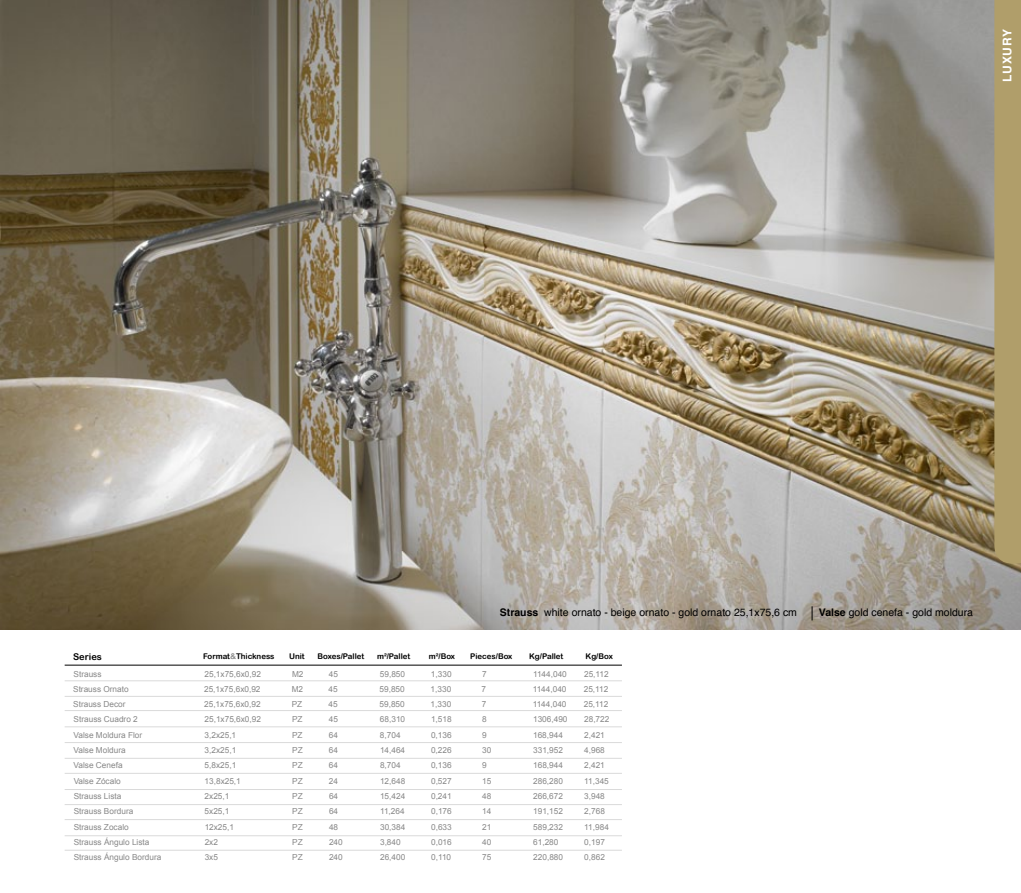
<style>
.page{position:relative;width:1021px;height:893px;background:#fff}
.page>*{position:absolute;margin:0;border:0;box-sizing:border-box;transform-origin:0 0}
.t1{font:700 12px "Helvetica";letter-spacing:.07em;color:#fff}
.t2{font:10.5px "Helvetica";color:#000}
.t3{font:9.3px "Arial Rounded MT Bold";color:#000}
.t4{font:8.25px "Arial";color:#878787}
.t5{font:7.8px "Arial Rounded MT Bold";color:#000}
.s1{font-weight:700}
.s2{color:#878787}
</style>
<div class="page">
<img style="left:0;top:0;width:1020px;height:629px">
<div style="left:994px;top:0;width:26px;height:563px;background:#b09e6a"></div>
<hr style="left:65px;top:665px;width:557px;height:1px;background:#000">
<hr style="left:65px;top:680px;width:557px;height:1px;background:#dadada">
<hr style="left:65px;top:710px;width:557px;height:1px;background:#dadada">
<hr style="left:65px;top:742px;width:557px;height:1px;background:#dadada">
<hr style="left:65px;top:773px;width:557px;height:1px;background:#dadada">
<hr style="left:65px;top:804px;width:557px;height:1px;background:#dadada">
<hr style="left:65px;top:819px;width:557px;height:1px;background:#dadada">
<hr style="left:65px;top:835px;width:557px;height:1px;background:#dadada">
<hr style="left:65px;top:850px;width:557px;height:1px;background:#dadada">
<hr style="left:65px;top:696px;width:557px;height:1px;background:#dadada">
<hr style="left:65px;top:727px;width:557px;height:1px;background:#dadada">
<hr style="left:65px;top:758px;width:557px;height:1px;background:#dadada">
<hr style="left:65px;top:789px;width:557px;height:1px;background:#dadada">
<svg style="left:811px;top:606px;width:1px;height:14px"></svg>
<h1 class="t1" style="left:997px;top:82px;width:55px;rotate:-90deg">LUXURY</h1>
<p class="t2" style="left:500px;top:605px;width:299px"><span class="s1">Strauss</span> white ornato - beige ornato - gold ornato 25,1x75,6 cm</p>
<p class="t2" style="left:819px;top:605px;width:156px"><span class="s1">Valse</span> gold cenefa - gold moldura</p>
<p class="t3" style="left:73px;top:651px;width:30px">Series</p>
<p class="t5" style="left:203px;top:652px;width:73px">Format<span class="s2">&amp;</span>Thickness</p>
<p class="t5" style="left:289px;top:652px;width:17px">Unit</p>
<p class="t5" style="left:317px;top:652px;width:48px">Boxes/Pallet</p>
<p class="t5" style="left:377px;top:652px;width:35px">m²/Pallet</p>
<p class="t5" style="left:429px;top:652px;width:28px">m²/Box</p>
<p class="t5" style="left:470px;top:652px;width:44px">Pieces/Box</p>
<p class="t5" style="left:529px;top:652px;width:36px">Kg/Pallet</p>
<p class="t5" style="left:585px;top:652px;width:29px">Kg/Box</p>
<p class="t4" style="left:74px;top:669px;width:29px">Strauss</p>
<p class="t4" style="left:204px;top:669px;width:58px">25,1x75,6x0,92</p>
<p class="t4" style="left:292px;top:669px;width:13px">M2</p>
<p class="t4" style="left:329px;top:669px;width:11px">45</p>
<p class="t4" style="left:380px;top:669px;width:27px">59,850</p>
<p class="t4" style="left:431px;top:669px;width:22px">1,330</p>
<p class="t4" style="left:482px;top:669px;width:6px">7</p>
<p class="t4" style="left:533px;top:669px;width:35px">1144,040</p>
<p class="t4" style="left:584px;top:669px;width:26px">25,112</p>
<p class="t4" style="left:73px;top:684px;width:57px">Strauss Ornato</p>
<p class="t4" style="left:204px;top:684px;width:58px">25,1x75,6x0,92</p>
<p class="t4" style="left:292px;top:684px;width:13px">M2</p>
<p class="t4" style="left:328px;top:684px;width:11px">45</p>
<p class="t4" style="left:379px;top:684px;width:27px">59,850</p>
<p class="t4" style="left:430px;top:684px;width:22px">1,330</p>
<p class="t4" style="left:481px;top:684px;width:6px">7</p>
<p class="t4" style="left:532px;top:684px;width:35px">1144,040</p>
<p class="t4" style="left:583px;top:684px;width:26px">25,112</p>
<p class="t4" style="left:73px;top:700px;width:54px">Strauss Decor</p>
<p class="t4" style="left:204px;top:700px;width:58px">25,1x75,6x0,92</p>
<p class="t4" style="left:292px;top:700px;width:12px">PZ</p>
<p class="t4" style="left:328px;top:700px;width:11px">45</p>
<p class="t4" style="left:379px;top:700px;width:27px">59,850</p>
<p class="t4" style="left:430px;top:700px;width:22px">1,330</p>
<p class="t4" style="left:481px;top:700px;width:6px">7</p>
<p class="t4" style="left:532px;top:700px;width:35px">1144,040</p>
<p class="t4" style="left:583px;top:700px;width:26px">25,112</p>
<p class="t4" style="left:74px;top:715px;width:66px">Strauss Cuadro 2</p>
<p class="t4" style="left:204px;top:715px;width:58px">25,1x75,6x0,92</p>
<p class="t4" style="left:292px;top:715px;width:12px">PZ</p>
<p class="t4" style="left:329px;top:715px;width:11px">45</p>
<p class="t4" style="left:380px;top:715px;width:27px">68,310</p>
<p class="t4" style="left:431px;top:715px;width:22px">1,518</p>
<p class="t4" style="left:482px;top:715px;width:6px">8</p>
<p class="t4" style="left:533px;top:715px;width:36px">1306,490</p>
<p class="t4" style="left:584px;top:715px;width:27px">28,722</p>
<p class="t4" style="left:74px;top:730px;width:70px">Valse Moldura Flor</p>
<p class="t4" style="left:204px;top:730px;width:33px">3,2x25,1</p>
<p class="t4" style="left:292px;top:730px;width:12px">PZ</p>
<p class="t4" style="left:329px;top:730px;width:11px">64</p>
<p class="t4" style="left:380px;top:730px;width:22px">8,704</p>
<p class="t4" style="left:431px;top:730px;width:22px">0,136</p>
<p class="t4" style="left:482px;top:730px;width:6px">9</p>
<p class="t4" style="left:533px;top:730px;width:31px">168,944</p>
<p class="t4" style="left:584px;top:730px;width:22px">2,421</p>
<p class="t4" style="left:74px;top:746px;width:54px">Valse Moldura</p>
<p class="t4" style="left:204px;top:746px;width:33px">3,2x25,1</p>
<p class="t4" style="left:292px;top:746px;width:12px">PZ</p>
<p class="t4" style="left:329px;top:746px;width:11px">64</p>
<p class="t4" style="left:380px;top:746px;width:27px">14,464</p>
<p class="t4" style="left:431px;top:746px;width:22px">0,226</p>
<p class="t4" style="left:482px;top:746px;width:11px">30</p>
<p class="t4" style="left:533px;top:746px;width:31px">331,952</p>
<p class="t4" style="left:584px;top:746px;width:22px">4,968</p>
<p class="t4" style="left:74px;top:761px;width:50px">Valse Cenefa</p>
<p class="t4" style="left:205px;top:761px;width:33px">5,8x25,1</p>
<p class="t4" style="left:292px;top:761px;width:12px">PZ</p>
<p class="t4" style="left:329px;top:761px;width:11px">64</p>
<p class="t4" style="left:380px;top:761px;width:22px">8,704</p>
<p class="t4" style="left:431px;top:761px;width:22px">0,136</p>
<p class="t4" style="left:482px;top:761px;width:6px">9</p>
<p class="t4" style="left:533px;top:761px;width:31px">168,944</p>
<p class="t4" style="left:584px;top:761px;width:22px">2,421</p>
<p class="t4" style="left:74px;top:776px;width:49px">Valse Zócalo</p>
<p class="t4" style="left:205px;top:776px;width:38px">13,8x25,1</p>
<p class="t4" style="left:292px;top:776px;width:12px">PZ</p>
<p class="t4" style="left:329px;top:776px;width:11px">24</p>
<p class="t4" style="left:380px;top:776px;width:27px">12,648</p>
<p class="t4" style="left:431px;top:776px;width:22px">0,527</p>
<p class="t4" style="left:482px;top:776px;width:11px">15</p>
<p class="t4" style="left:533px;top:776px;width:31px">286,280</p>
<p class="t4" style="left:584px;top:776px;width:26px">11,345</p>
<p class="t4" style="left:74px;top:791px;width:49px">Strauss Lista</p>
<p class="t4" style="left:205px;top:791px;width:26px">2x25,1</p>
<p class="t4" style="left:292px;top:791px;width:12px">PZ</p>
<p class="t4" style="left:329px;top:791px;width:11px">64</p>
<p class="t4" style="left:380px;top:791px;width:27px">15,424</p>
<p class="t4" style="left:431px;top:791px;width:22px">0,241</p>
<p class="t4" style="left:482px;top:791px;width:11px">48</p>
<p class="t4" style="left:533px;top:791px;width:31px">266,672</p>
<p class="t4" style="left:584px;top:791px;width:22px">3,948</p>
<p class="t4" style="left:74px;top:807px;width:61px">Strauss Bordura</p>
<p class="t4" style="left:205px;top:807px;width:26px">5x25,1</p>
<p class="t4" style="left:292px;top:807px;width:12px">PZ</p>
<p class="t4" style="left:329px;top:807px;width:11px">64</p>
<p class="t4" style="left:380px;top:807px;width:26px">11,264</p>
<p class="t4" style="left:431px;top:807px;width:22px">0,176</p>
<p class="t4" style="left:482px;top:807px;width:11px">14</p>
<p class="t4" style="left:533px;top:807px;width:31px">191,152</p>
<p class="t4" style="left:584px;top:807px;width:22px">2,768</p>
<p class="t4" style="left:74px;top:822px;width:57px">Strauss Zocalo</p>
<p class="t4" style="left:205px;top:822px;width:31px">12x25,1</p>
<p class="t4" style="left:292px;top:822px;width:12px">PZ</p>
<p class="t4" style="left:329px;top:822px;width:11px">48</p>
<p class="t4" style="left:380px;top:822px;width:27px">30,384</p>
<p class="t4" style="left:431px;top:822px;width:22px">0,633</p>
<p class="t4" style="left:482px;top:822px;width:11px">21</p>
<p class="t4" style="left:533px;top:822px;width:31px">589,232</p>
<p class="t4" style="left:584px;top:822px;width:26px">11,984</p>
<p class="t4" style="left:74px;top:837px;width:77px">Strauss Ángulo Lista</p>
<p class="t4" style="left:205px;top:837px;width:15px">2x2</p>
<p class="t4" style="left:292px;top:837px;width:12px">PZ</p>
<p class="t4" style="left:329px;top:837px;width:15px">240</p>
<p class="t4" style="left:380px;top:837px;width:22px">3,840</p>
<p class="t4" style="left:431px;top:837px;width:22px">0,016</p>
<p class="t4" style="left:482px;top:837px;width:11px">40</p>
<p class="t4" style="left:533px;top:837px;width:27px">61,280</p>
<p class="t4" style="left:584px;top:837px;width:22px">0,197</p>
<p class="t4" style="left:74px;top:853px;width:89px">Strauss Ángulo Bordura</p>
<p class="t4" style="left:205px;top:853px;width:15px">3x5</p>
<p class="t4" style="left:292px;top:853px;width:12px">PZ</p>
<p class="t4" style="left:329px;top:853px;width:15px">240</p>
<p class="t4" style="left:380px;top:853px;width:27px">26,400</p>
<p class="t4" style="left:431px;top:853px;width:22px">0,110</p>
<p class="t4" style="left:482px;top:853px;width:11px">75</p>
<p class="t4" style="left:533px;top:853px;width:31px">220,880</p>
<p class="t4" style="left:584px;top:853px;width:22px">0,862</p>
</div>
